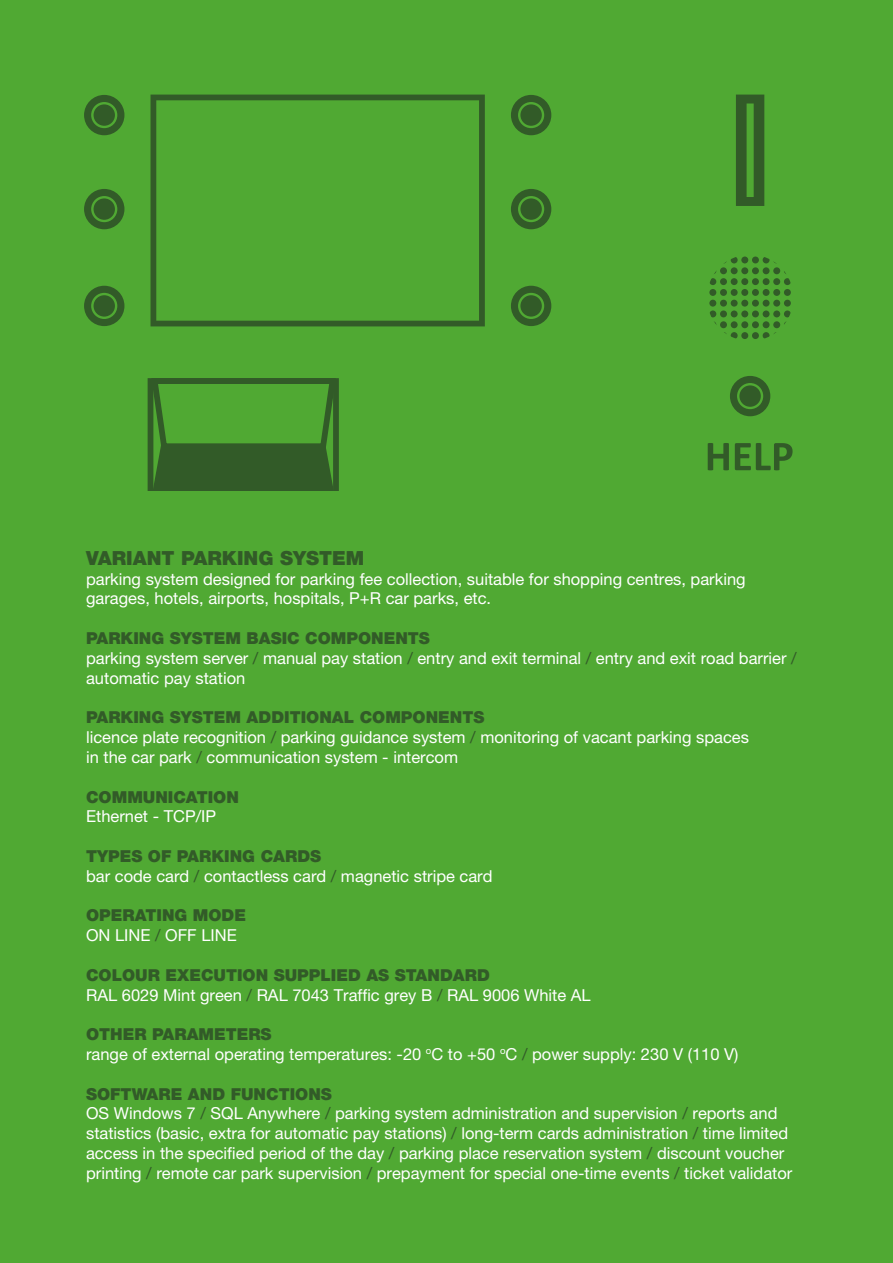
<style>
.page{position:relative;width:893px;height:1263px;background:#50a933}
.page>*{position:absolute;margin:0;border:0;box-sizing:border-box;transform-origin:0 0}
.t1{font:900 19.5px "Helvetica Neue LT Pro";color:#325b28}
.t2{font:16.5px/19.8px "Helvetica Neue LT Pro";color:#fff}
.t3{font:900 16.5px/19.8px "Helvetica Neue LT Pro";color:#325b28}
.s1{font-weight:900;color:#325b28}
.s2{color:#325b28}
.s3{font-weight:400;color:#fff}
.s4{font-weight:400}
</style>
<div class="page">
<svg style="left:151px;top:95px;width:334px;height:231px"></svg>
<svg style="left:84px;top:286px;width:40px;height:40px"></svg>
<div style="left:94px;top:295px;width:21px;height:22px;background:#325b28;border-radius:50%"></div>
<svg style="left:84px;top:189px;width:40px;height:40px"></svg>
<div style="left:94px;top:198px;width:21px;height:22px;background:#325b28;border-radius:50%"></div>
<svg style="left:84px;top:95px;width:40px;height:40px"></svg>
<div style="left:94px;top:104px;width:21px;height:22px;background:#325b28;border-radius:50%"></div>
<svg style="left:511px;top:286px;width:40px;height:40px"></svg>
<div style="left:520px;top:295px;width:22px;height:22px;background:#325b28;border-radius:50%"></div>
<svg style="left:511px;top:189px;width:40px;height:40px"></svg>
<div style="left:520px;top:198px;width:22px;height:22px;background:#325b28;border-radius:50%"></div>
<svg style="left:511px;top:95px;width:40px;height:40px"></svg>
<div style="left:520px;top:104px;width:22px;height:22px;background:#325b28;border-radius:50%"></div>
<svg style="left:147px;top:378px;width:192px;height:112px"></svg>
<svg style="left:730px;top:376px;width:40px;height:40px"></svg>
<div style="left:739px;top:385px;width:22px;height:22px;background:#325b28;border-radius:50%"></div>
<svg style="left:708px;top:443px;width:21px;height:27px"></svg>
<svg style="left:735px;top:443px;width:57px;height:27px"></svg>
<div style="left:731px;top:257px;width:7px;height:6px;background:#325b28;border-radius:50%"></div>
<div style="left:741px;top:257px;width:7px;height:6px;background:#325b28;border-radius:50%"></div>
<div style="left:752px;top:257px;width:7px;height:6px;background:#325b28;border-radius:50%"></div>
<div style="left:763px;top:257px;width:7px;height:6px;background:#325b28;border-radius:50%"></div>
<div style="left:720px;top:267px;width:7px;height:7px;background:#325b28;border-radius:50%"></div>
<div style="left:731px;top:267px;width:7px;height:7px;background:#325b28;border-radius:50%"></div>
<div style="left:741px;top:267px;width:7px;height:7px;background:#325b28;border-radius:50%"></div>
<div style="left:752px;top:267px;width:7px;height:7px;background:#325b28;border-radius:50%"></div>
<div style="left:763px;top:267px;width:7px;height:7px;background:#325b28;border-radius:50%"></div>
<div style="left:773px;top:267px;width:7px;height:7px;background:#325b28;border-radius:50%"></div>
<div style="left:709px;top:278px;width:7px;height:7px;background:#325b28;border-radius:50%"></div>
<div style="left:720px;top:278px;width:7px;height:7px;background:#325b28;border-radius:50%"></div>
<div style="left:731px;top:278px;width:7px;height:7px;background:#325b28;border-radius:50%"></div>
<div style="left:741px;top:278px;width:7px;height:7px;background:#325b28;border-radius:50%"></div>
<div style="left:752px;top:278px;width:7px;height:7px;background:#325b28;border-radius:50%"></div>
<div style="left:763px;top:278px;width:7px;height:7px;background:#325b28;border-radius:50%"></div>
<div style="left:773px;top:278px;width:7px;height:7px;background:#325b28;border-radius:50%"></div>
<div style="left:784px;top:278px;width:7px;height:7px;background:#325b28;border-radius:50%"></div>
<div style="left:709px;top:289px;width:7px;height:7px;background:#325b28;border-radius:50%"></div>
<div style="left:720px;top:289px;width:7px;height:7px;background:#325b28;border-radius:50%"></div>
<div style="left:731px;top:289px;width:7px;height:7px;background:#325b28;border-radius:50%"></div>
<div style="left:741px;top:289px;width:7px;height:7px;background:#325b28;border-radius:50%"></div>
<div style="left:752px;top:289px;width:7px;height:7px;background:#325b28;border-radius:50%"></div>
<div style="left:763px;top:289px;width:7px;height:7px;background:#325b28;border-radius:50%"></div>
<div style="left:773px;top:289px;width:7px;height:7px;background:#325b28;border-radius:50%"></div>
<div style="left:784px;top:289px;width:7px;height:7px;background:#325b28;border-radius:50%"></div>
<div style="left:709px;top:300px;width:7px;height:7px;background:#325b28;border-radius:50%"></div>
<div style="left:720px;top:300px;width:7px;height:7px;background:#325b28;border-radius:50%"></div>
<div style="left:731px;top:300px;width:7px;height:7px;background:#325b28;border-radius:50%"></div>
<div style="left:741px;top:300px;width:7px;height:7px;background:#325b28;border-radius:50%"></div>
<div style="left:752px;top:300px;width:7px;height:7px;background:#325b28;border-radius:50%"></div>
<div style="left:763px;top:300px;width:7px;height:7px;background:#325b28;border-radius:50%"></div>
<div style="left:773px;top:300px;width:7px;height:7px;background:#325b28;border-radius:50%"></div>
<div style="left:784px;top:300px;width:7px;height:7px;background:#325b28;border-radius:50%"></div>
<div style="left:709px;top:310px;width:7px;height:7px;background:#325b28;border-radius:50%"></div>
<div style="left:720px;top:310px;width:7px;height:7px;background:#325b28;border-radius:50%"></div>
<div style="left:731px;top:310px;width:7px;height:7px;background:#325b28;border-radius:50%"></div>
<div style="left:741px;top:310px;width:7px;height:7px;background:#325b28;border-radius:50%"></div>
<div style="left:752px;top:310px;width:7px;height:7px;background:#325b28;border-radius:50%"></div>
<div style="left:763px;top:310px;width:7px;height:7px;background:#325b28;border-radius:50%"></div>
<div style="left:773px;top:310px;width:7px;height:7px;background:#325b28;border-radius:50%"></div>
<div style="left:784px;top:310px;width:7px;height:7px;background:#325b28;border-radius:50%"></div>
<div style="left:720px;top:321px;width:7px;height:7px;background:#325b28;border-radius:50%"></div>
<div style="left:731px;top:321px;width:7px;height:7px;background:#325b28;border-radius:50%"></div>
<div style="left:741px;top:321px;width:7px;height:7px;background:#325b28;border-radius:50%"></div>
<div style="left:752px;top:321px;width:7px;height:7px;background:#325b28;border-radius:50%"></div>
<div style="left:763px;top:321px;width:7px;height:7px;background:#325b28;border-radius:50%"></div>
<div style="left:773px;top:321px;width:7px;height:7px;background:#325b28;border-radius:50%"></div>
<div style="left:731px;top:332px;width:7px;height:7px;background:#325b28;border-radius:50%"></div>
<div style="left:741px;top:332px;width:7px;height:7px;background:#325b28;border-radius:50%"></div>
<div style="left:752px;top:332px;width:7px;height:7px;background:#325b28;border-radius:50%"></div>
<svg style="left:763px;top:332px;width:7px;height:7px"></svg>
<svg style="left:736px;top:95px;width:28px;height:111px"></svg>
<p class="t1" style="left:86px;top:546px;width:280px">VARIANT PARKING SYSTEM</p>
<p class="t2" style="left:86px;top:569px;width:661px">parking system designed for parking fee collection, suitable for shopping centres, parking garages, hotels, airports, hospitals, P+R car parks, etc.</p>
<p class="t2" style="left:86px;top:628px;width:712px"><span class="s1">PARKING SYSTEM BASIC COMPONENTS<br></span>parking system server <span class="s2">/</span> manual pay station <span class="s2">/</span> entry and exit terminal <span class="s2">/</span> entry and exit road barrier <span class="s2">/ </span>automatic pay station</p>
<p class="t2" style="left:86px;top:707px;width:664px"><span class="s1">PARKING SYSTEM ADDITIONAL COMPONENTS<br></span>licence plate recognition <span class="s2">/</span> parking guidance system <span class="s2">/</span> monitoring of vacant parking spaces in the car park <span class="s2">/</span> communication system - intercom</p>
<p class="t3" style="left:86px;top:787px;width:154px">COMMUNICATION</p>
<p class="t2" style="left:86px;top:806px;width:132px">Ethernet - TCP/IP</p>
<p class="t2" style="left:86px;top:846px;width:408px"><span class="s1">TYPES OF PARKING CARDS<br></span>bar code card <span class="s2">/</span> contactless card <span class="s2">/</span> magnetic stripe card</p>
<p class="t3" style="left:86px;top:905px;width:161px">OPERATING MODE<br><span class="s3">ON LINE</span> <span class="s4">/</span> <span class="s3">OFF LINE</span></p>
<p class="t2" style="left:86px;top:965px;width:506px"><span class="s1">COLOUR EXECUTION SUPPLIED AS STANDARD<br></span>RAL 6029 Mint green <span class="s2">/</span> RAL 7043 Traffic grey B <span class="s2">/</span> RAL 9006 White AL</p>
<p class="t2" style="left:86px;top:1024px;width:654px"><span class="s1">OTHER PARAMETERS<br></span>range of external operating temperatures: -20 <sup>o</sup>C to +50 <sup>o</sup>C <span class="s2">/</span> power supply: 230 V (110 V)</p>
<p class="t2" style="left:86px;top:1083px;width:708px"><span class="s1">SOFTWARE AND FUNCTIONS<br></span>OS Windows 7 <span class="s2">/</span> SQL Anywhere <span class="s2">/</span> parking system administration and supervision <span class="s2">/</span> reports and statistics (basic, extra for automatic pay stations) <span class="s2">/</span> long-term cards administration <span class="s2">/</span> time limited access in the specified period of the day <span class="s2">/</span> parking place reservation system <span class="s2">/</span> discount voucher printing <span class="s2">/</span> remote car park supervision <span class="s2">/</span> prepayment for special one-time events <span class="s2">/</span> ticket validator</p>
</div>
